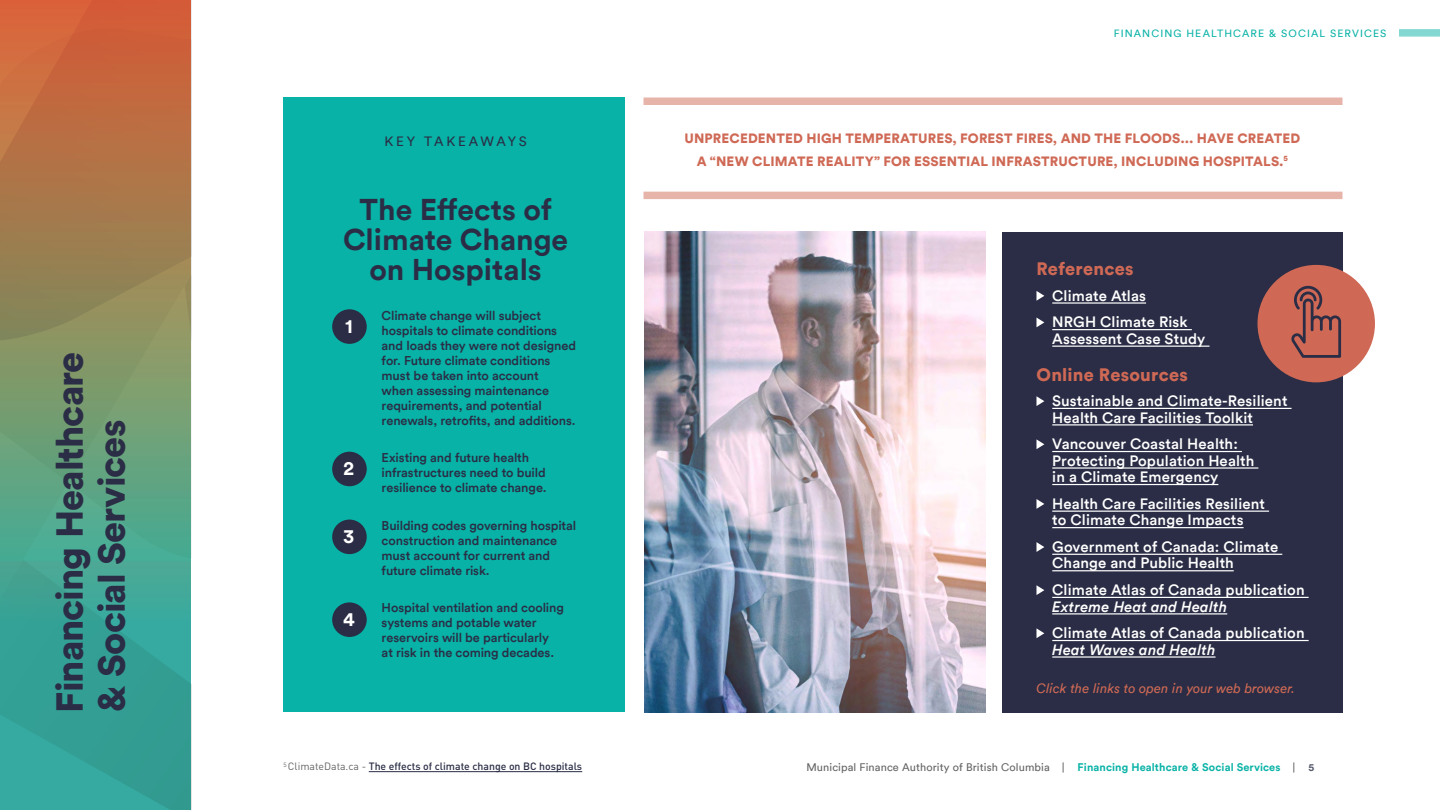
<style>
.page{position:relative;width:1440px;height:810px;background:#fff}
.page>*{position:absolute;margin:0;border:0;box-sizing:border-box;transform-origin:0 0}
.t1{font:900 37.5px/42px "Circular";letter-spacing:-.025em;color:#2a2d45}
.t2{font:700 30px/30px "Circular";color:#2a2d45;text-align:center}
.t3{font:700 19.42px "Circular";color:#fff}
.t4{font:900 18px "Circular";letter-spacing:.015em;color:#cf6955}
.t5{font:500 15px/16.5px "Circular";letter-spacing:.01em;color:#fff}
.t6{font:italic 500 15px "Circular";letter-spacing:.01em;color:#fff}
.t7{font:900 13.5px/22.5px "Circular";letter-spacing:.01em;color:#cf6955;text-align:center}
.t8{font:italic 13.5px "Circular";letter-spacing:.01em;color:#cf6955}
.t9{font:13.5px "Circular";letter-spacing:.205em;color:#2a2d45}
.t10{font:500 12.75px/15px "Circular";letter-spacing:-.01em;color:#2a2d45}
.t11{font:10.95px "Circular";letter-spacing:.01em;color:#636363}
.t12{font:500 10.5px "DINOT";color:#2a2d45}
.t13{font:10.5px "Circular";letter-spacing:.105em;color:#08b2a6}
.s1{font-weight:400;color:#636363}
.s2{font-family:"Circular Std";font-weight:700;color:#08b2a6}
.s3{font-family:"Circular Std";font-weight:700;font-size:10.5px;color:#54576a}
</style>
<div class="page">
<div style="left:284px;top:98px;width:342px;height:614px;background:#08b2a6"></div>
<div style="left:1399px;top:29px;width:41px;height:8px;background:#83d8d2"></div>
<div style="left:0;top:0;width:192px;height:28px;background:#d55e39"></div>
<svg style="left:0;top:28px;width:192px;height:782px;background:#759171"></svg>
<div style="left:1002px;top:232px;width:340px;height:480px;background:#2a2d45"></div>
<hr style="left:1052px;top:302px;width:94px;height:2px;background:#fff">
<hr style="left:1052px;top:329px;width:140px;height:1px;background:#fff">
<hr style="left:1052px;top:346px;width:157px;height:1px;background:#fff">
<hr style="left:1052px;top:408px;width:240px;height:1px;background:#fff">
<hr style="left:1052px;top:424px;width:201px;height:2px;background:#fff">
<hr style="left:1052px;top:451px;width:190px;height:1px;background:#fff">
<hr style="left:1052px;top:467px;width:206px;height:2px;background:#fff">
<hr style="left:1052px;top:484px;width:166px;height:1px;background:#fff">
<hr style="left:1052px;top:511px;width:217px;height:1px;background:#fff">
<hr style="left:1052px;top:527px;width:192px;height:1px;background:#fff">
<hr style="left:1052px;top:554px;width:230px;height:1px;background:#fff">
<hr style="left:1052px;top:570px;width:182px;height:1px;background:#fff">
<hr style="left:1052px;top:597px;width:257px;height:1px;background:#fff">
<hr style="left:1052px;top:613px;width:175px;height:2px;background:#fff">
<hr style="left:1052px;top:640px;width:257px;height:1px;background:#fff">
<hr style="left:1052px;top:656px;width:164px;height:2px;background:#fff">
<svg style="left:1036px;top:291px;width:8px;height:10px"></svg>
<svg style="left:1036px;top:318px;width:8px;height:9px"></svg>
<svg style="left:1036px;top:396px;width:8px;height:10px"></svg>
<svg style="left:1036px;top:439px;width:8px;height:10px"></svg>
<svg style="left:1036px;top:499px;width:8px;height:10px"></svg>
<svg style="left:1036px;top:542px;width:8px;height:10px"></svg>
<svg style="left:1036px;top:585px;width:8px;height:10px"></svg>
<svg style="left:1036px;top:628px;width:8px;height:10px"></svg>
<div style="left:1257px;top:265px;width:118px;height:117px;background:#cf6955;border-radius:50%"></div>
<svg style="left:1291px;top:286px;width:50px;height:72px"></svg>
<div style="left:644px;top:192px;width:698px;height:7px;background:#e7b4aa"></div>
<div style="left:644px;top:98px;width:698px;height:7px;background:#e7b4aa"></div>
<hr style="left:369px;top:771px;width:213px;height:1px;background:#2a2d45">
<img style="left:644px;top:232px;width:341px;height:480px">
<div style="left:332px;top:309px;width:35px;height:35px;background:#2a2d45;border-radius:50%"></div>
<div style="left:332px;top:452px;width:35px;height:34px;background:#2a2d45;border-radius:50%"></div>
<div style="left:332px;top:520px;width:35px;height:34px;background:#2a2d45;border-radius:50%"></div>
<div style="left:332px;top:602px;width:35px;height:35px;background:#2a2d45;border-radius:50%"></div>
<h1 class="t1" style="left:48px;top:712px;width:362px;rotate:-90deg">Financing Healthcare &amp; Social Services</h1>
<p class="t9" style="left:384px;top:133px;width:144px">KEY TAKEAWAYS</p>
<h2 class="t2" style="left:343px;top:194px;width:227px">The Effects of<br>Climate Change on Hospitals</h2>
<h3 class="t3" style="left:345px;top:314px;width:9px">1</h3>
<h3 class="t3" style="left:344px;top:456px;width:12px">2</h3>
<h3 class="t3" style="left:344px;top:524px;width:12px">3</h3>
<h3 class="t3" style="left:343px;top:607px;width:13px">4</h3>
<p class="t10" style="left:382px;top:307px;width:196px">Climate change will subject hospitals to climate conditions and loads they were not designed for. Future climate conditions must be taken into account<br>when assessing maintenance requirements, and potential renewals, retrofits, and additions.</p>
<p class="t10" style="left:382px;top:450px;width:166px">Existing and future health infrastructures need to build resilience to climate change.</p>
<p class="t10" style="left:382px;top:517px;width:196px">Building codes governing hospital construction and maintenance must account for current and future climate risk.</p>
<p class="t10" style="left:382px;top:600px;width:184px">Hospital ventilation and cooling systems and potable water reservoirs will be particularly<br>at risk in the coming decades.</p>
<p class="t12" style="left:284px;top:760px;width:300px"><sup>5</sup> <span class="s1">ClimateData.ca -</span> The effects of climate change on BC hospitals</p>
<p class="t13" style="left:1114px;top:27px;width:274px">FINANCING HEALTHCARE &amp; SOCIAL SERVICES</p>
<p class="t7" style="left:684px;top:127px;width:617px">UNPRECEDENTED HIGH TEMPERATURES, FOREST FIRES, AND THE FLOODS... HAVE CREATED<br>A “NEW CLIMATE REALITY” FOR ESSENTIAL INFRASTRUCTURE, INCLUDING HOSPITALS.<sup>5</sup></p>
<h3 class="t4" style="left:1036px;top:257px;width:99px">References</h3>
<p class="t5" style="left:1052px;top:282px;width:137px;line-height:26.6px">Climate Atlas<br>NRGH Climate Risk</p>
<p class="t5" style="left:1052px;top:330px;width:155px">Assessent Case Study</p>
<h3 class="t4" style="left:1036px;top:362px;width:153px">Online Resources</h3>
<p class="t5" style="left:1052px;top:392px;width:237px">Sustainable and Climate-Resilient<br>Health Care Facilities Toolkit</p>
<p class="t5" style="left:1052px;top:435px;width:204px">Vancouver Coastal Health:<br>Protecting Population Health in a Climate Emergency</p>
<p class="t5" style="left:1052px;top:495px;width:214px">Health Care Facilities Resilient to Climate Change Impacts</p>
<p class="t5" style="left:1052px;top:538px;width:228px">Government of Canada: Climate<br>Change and Public Health</p>
<p class="t5" style="left:1052px;top:581px;width:254px">Climate Atlas of Canada publication</p>
<p class="t6" style="left:1052px;top:597px;width:177px">Extreme Heat and Health</p>
<p class="t5" style="left:1052px;top:624px;width:254px">Climate Atlas of Canada publication</p>
<p class="t6" style="left:1052px;top:640px;width:165px">Heat Waves and Health</p>
<p class="t8" style="left:1036px;top:680px;width:260px">Click the links to open in your web browser.</p>
<p class="t11" style="left:806px;top:760px;width:509px">Municipal Finance Authority of British Columbia | <span class="s2">Financing Healthcare &amp; Social Services</span> | <span class="s3">5</span></p>
</div>
